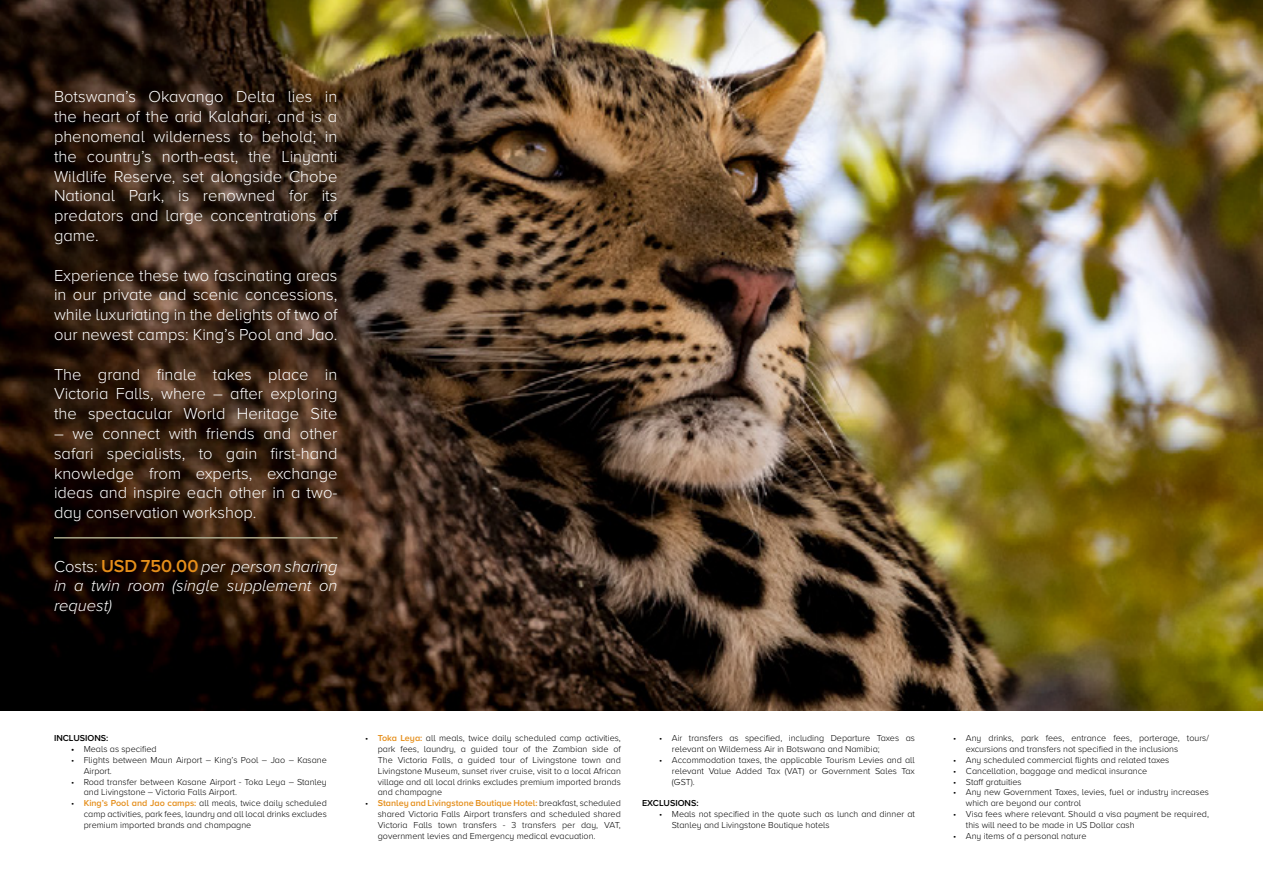
<style>
.page{position:relative;width:1263px;height:893px;background:#fff}
.page>*{position:absolute;margin:0;border:0;box-sizing:border-box;transform-origin:0 0}
.t1{font:300 16.5px/19.8px "Proxima Nova A";color:#fff;text-align:justify}
.t2{font:italic 300 16.5px/19.8px "Proxima Nova A";color:#fff;text-align:justify}
.t3{font:300 9px/10.8px "Proxima Nova A";color:#000}
.t4{font:600 9px "Proxima Nova A";color:#000}
.s1{font-style:normal}
.s2{font-weight:600;font-style:normal;font-size:18px;color:#e58e1a}
.s3{font-weight:600}
.s4{font-weight:600;color:#e58e1a}
</style>
<div class="page">
<img style="left:0;top:0;width:1263px;height:710px">
<hr style="left:54px;top:537px;width:283px;height:2px;background:#aba98c">
<p class="t1" style="left:54px;top:86px;width:285px">Botswana’s Okavango Delta lies in the heart of the arid Kalahari, and is a phenomenal wilderness to behold; in the country’s north-east, the Linyanti Wildlife Reserve, set alongside Chobe National Park, is renowned for its predators and large concentrations of game.</p>
<h1 class="t1" style="left:54px;top:264px;width:285px">Experience these two fascinating areas in our private and scenic concessions, while luxuriating in the delights of two of our newest camps: King’s Pool and Jao.</h1>
<h1 class="t1" style="left:54px;top:363px;width:285px">The grand finale takes place in Victoria Falls, where – after exploring the spectacular World Heritage Site</h1>
<h1 class="t1" style="left:54px;top:423px;width:285px">– we connect with friends and other safari specialists, to gain first-hand knowledge from experts, exchange ideas and inspire each other in a two&shy;day conservation workshop.</h1>
<h1 class="t2" style="left:54px;top:555px;width:285px"><span class="s1">Costs:</span> <span class="s2">USD 750.00</span> per person sharing in a twin room (single supplement on request)</h1>
<p class="t4" style="left:54px;top:732px;width:56px">INCLUSIONS:</p>
<p class="t3" style="left:71px;top:743px;width:87px"><span class="s3">•</span> Meals as specified</p>
<p class="t3" style="left:84px;top:754px;width:244px;text-indent:-13px">• Flights between Maun Airport – King’s Pool – Jao – Kasane<br>Airport.</p>
<p class="t3" style="left:84px;top:776px;width:245px;text-indent:-13px">• Road transfer between Kasane Airport - Toka Leya – Stanley and Livingstone – Victoria Falls Airport.</p>
<p class="t3" style="left:84px;top:797px;width:245px;text-align:justify;text-indent:-13px">• <span class="s4">King’s Pool and Jao camps:</span> all meals, twice daily scheduled camp activities, park fees, laundry and all local drinks excludes premium imported brands and champagne</p>
<p class="t3" style="left:378px;top:733px;width:245px;text-align:justify;text-indent:-13px">• <span class="s4">Toka Leya:</span> all meals, twice daily scheduled camp activities, park fees, laundry, a guided tour of the Zambian side of The Victoria Falls, a guided tour of Livingstone town and Livingstone Museum, sunset river cruise, visit to a local African village and all local drinks excludes premium imported brands and champagne</p>
<p class="t3" style="left:378px;top:797px;width:245px;text-align:justify;text-indent:-13px">• <span class="s4">Stanley and Livingstone Boutique Hotel:</span> breakfast, scheduled shared Victoria Falls Airport transfers and scheduled shared Victoria Falls town transfers - 3 transfers per day, VAT, government levies and Emergency medical evacuation.</p>
<p class="t3" style="left:672px;top:733px;width:245px;text-indent:-13px">• Air transfers as specified, including Departure Taxes as relevant on Wilderness Air in Botswana and Namibia;</p>
<p class="t3" style="left:672px;top:754px;width:245px;text-align:justify;text-indent:-13px">• Accommodation taxes, the applicable Tourism Levies and all relevant Value Added Tax (VAT) or Government Sales Tax (GST).</p>
<p class="t4" style="left:642px;top:797px;width:58px">EXCLUSIONS:</p>
<p class="t3" style="left:672px;top:808px;width:245px;text-indent:-13px">• Meals not specified in the quote such as lunch and dinner at<br>Stanley and Livingstone Boutique hotels</p>
<p class="t3" style="left:966px;top:733px;width:245px;text-indent:-13px">• Any drinks, park fees, entrance fees, porterage, tours/ excursions and transfers not specified in the inclusions</p>
<p class="t3" style="left:953px;top:754px;width:218px">• Any scheduled commercial flights and related taxes</p>
<p class="t3" style="left:953px;top:765px;width:196px">• Cancellation, baggage and medical insurance</p>
<p class="t3" style="left:953px;top:776px;width:70px">• Staff gratuities</p>
<p class="t3" style="left:966px;top:787px;width:245px;text-indent:-13px">• Any new Government Taxes, levies, fuel or industry increases which are beyond our control</p>
<p class="t3" style="left:966px;top:808px;width:244px;text-indent:-13px">• Visa fees where relevant. Should a visa payment be required, this will need to be made in US Dollar cash</p>
<p class="t3" style="left:953px;top:830px;width:135px">• Any items of a personal nature</p>
</div>
